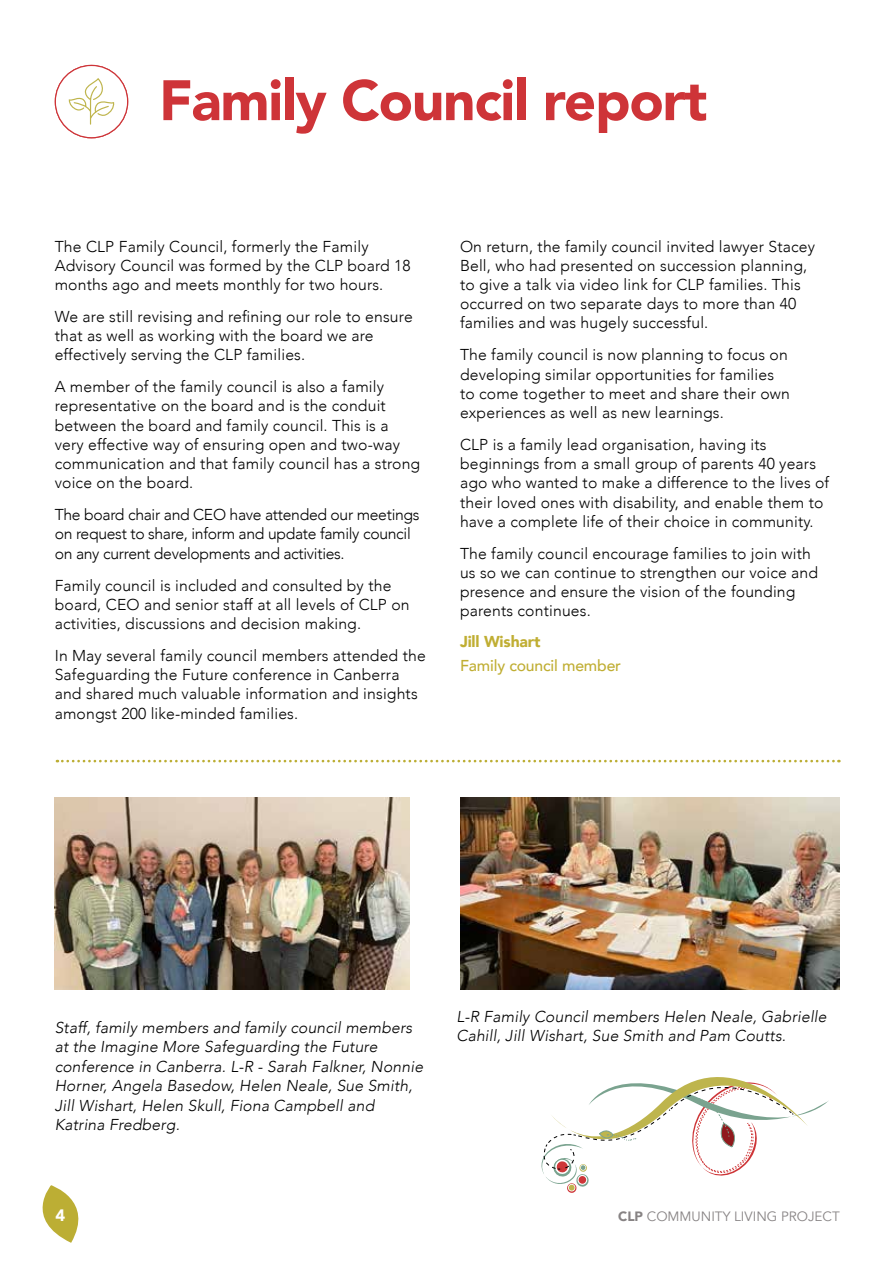
<style>
.page{position:relative;width:893px;height:1263px;background:#fff}
.page>*{position:absolute;margin:0;border:0;box-sizing:border-box;transform-origin:0 0}
.t1{font:900 56.4px "Avenir";letter-spacing:-.02em;color:#ce3438}
.t2{font:900 16.5px "Avenir";color:#fff}
.t3{font:300 15.75px/19.2px "Avenir";letter-spacing:.01em;color:#000}
.t4{font:italic 300 15.75px/19.5px "Avenir";letter-spacing:.01em;color:#000}
.t5{font:300 15.75px/19.2px "Avenir";letter-spacing:-.02em;color:#000}
.t6{font:500 15.75px "Avenir";letter-spacing:-.01em;color:#c0ae33}
.t7{font:900 15.75px "Avenir";letter-spacing:-.01em;color:#c0ae33}
.t8{font:13.5px "Avenir";color:#878384}
.s1{font-weight:900}
</style>
<div class="page">
<img style="left:460px;top:797px;width:379px;height:192px">
<div style="left:55px;top:65px;width:73px;height:73px;border:1px solid #ce3438;border-radius:50%"></div>
<svg style="left:68px;top:78px;width:47px;height:47px"></svg>
<img style="left:55px;top:797px;width:354px;height:192px">
<svg style="left:57px;top:760px;width:782px;height:2px"></svg>
<svg style="left:541px;top:1077px;width:287px;height:116px"></svg>
<svg style="left:42px;top:1185px;width:37px;height:58px"></svg>
<h1 class="t1" style="left:159px;top:52px;width:550px">Family Council report</h1>
<p class="t3" style="left:55px;top:237px;width:358px">The CLP Family Council, formerly the Family<br>Advisory Council was formed by the CLP board 18 months ago and meets monthly for two hours.</p>
<p class="t3" style="left:55px;top:307px;width:359px">We are still revising and refining our role to ensure that as well as working with the board we are effectively serving the CLP families.</p>
<p class="t3" style="left:55px;top:377px;width:367px">A member of the family council is also a family representative on the board and is the conduit between the board and family council. This is a very effective way of ensuring open and two-way communication and that family council has a strong voice on the board.</p>
<p class="t5" style="left:55px;top:505px;width:366px">The board chair and CEO have attended our meetings on request to share, inform and update family council on any current developments and activities.</p>
<p class="t3" style="left:55px;top:576px;width:356px">Family council is included and consulted by the board, CEO and senior staff at all levels of CLP on activities, discussions and decision making.</p>
<p class="t3" style="left:55px;top:646px;width:373px">In May several family council members attended the Safeguarding the Future conference in Canberra and shared much valuable information and insights amongst 200 like-minded families.</p>
<p class="t3" style="left:460px;top:237px;width:357px">On return, the family council invited lawyer Stacey Bell, who had presented on succession planning, to give a talk via video link for CLP families. This occurred on two separate days to more than 40 families and was hugely successful.</p>
<p class="t3" style="left:460px;top:345px;width:331px">The family council is now planning to focus on developing similar opportunities for families to come together to meet and share their own experiences as well as new learnings.</p>
<p class="t3" style="left:460px;top:435px;width:371px">CLP is a family lead organisation, having its beginnings from a small group of parents 40 years ago who wanted to make a difference to the lives of their loved ones with disability, and enable them to have a complete life of their choice in community.</p>
<p class="t3" style="left:460px;top:544px;width:360px">The family council encourage families to join with us so we can continue to strengthen our voice and presence and ensure the vision of the founding parents continues.</p>
<p class="t7" style="left:460px;top:628px;width:82px">Jill Wishart</p>
<p class="t6" style="left:460px;top:652px;width:163px">Family council member</p>
<p class="t4" style="left:55px;top:1017px;width:370px">Staff, family members and family council members at the Imagine More Safeguarding the Future conference in Canberra. L-R - Sarah Falkner, Nonnie Horner, Angela Basedow, Helen Neale, Sue Smith, Jill Wishart, Helen Skull, Fiona Campbell and Katrina Fredberg.</p>
<p class="t4" style="left:456px;top:1007px;width:372px">L-R Family Council members Helen Neale, Gabrielle<br>Cahill, Jill Wishart, Sue Smith and Pam Coutts.</p>
<p class="t2" style="left:56px;top:1200px;width:11px">4</p>
<p class="t8" style="left:618px;top:1208px;width:223px"><span class="s1">CLP</span> COMMUNITY LIVING PROJECT</p>
</div>
